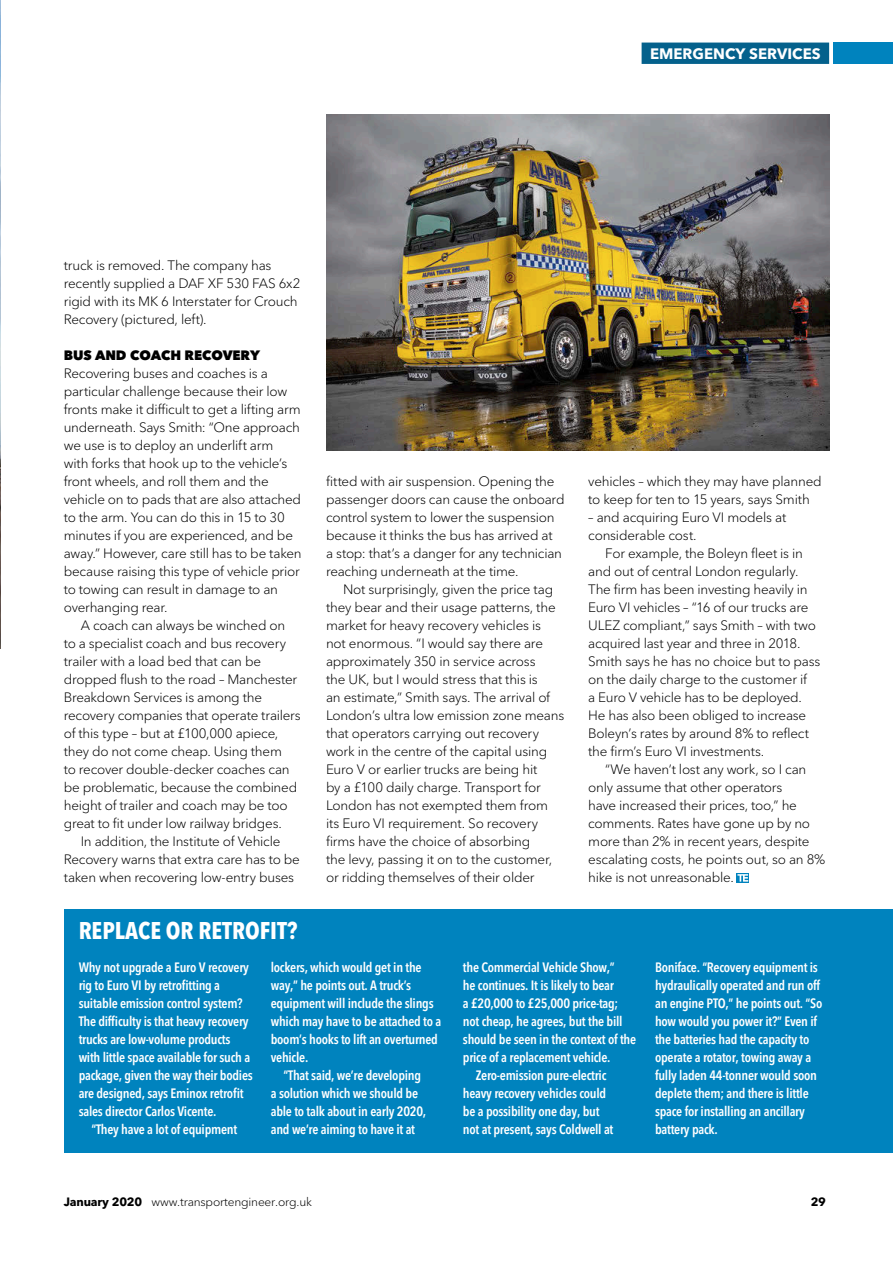
<style>
.page{position:relative;width:893px;height:1263px;background:#fff}
.page>*{position:absolute;margin:0;border:0;box-sizing:border-box;transform-origin:0 0}
.t1{font:700 condensed 24px "Avenir Next LT Pro";color:#fff}
.t2{font:700 15px "Avenir Next LT Pro";color:#fff}
.t3{font:300 13.5px/18px "Avenir Next LT Pro";letter-spacing:-.015em;color:#000}
.t4{font:600 condensed 13.5px/18px "Avenir Next LT Pro";letter-spacing:-.02em;color:#fff}
.t5{font:800 13.5px "Avenir Next LT Pro";letter-spacing:-.01em;color:#000}
.t6{font:300 12px "Avenir Next LT Pro";letter-spacing:-.015em;color:#000}
.t7{font:700 12px "Avenir Next LT Pro";color:#000}
.s1{font-weight:700}
</style>
<div class="page">
<img style="left:0;top:0;width:1px;height:648px">
<div style="left:833px;top:43px;width:60px;height:21px;background:#0083be"></div>
<div style="left:642px;top:43px;width:187px;height:21px;background:#04618c"></div>
<svg style="left:737px;top:873px;width:12px;height:10px"></svg>
<svg style="left:737px;top:874px;width:11px;height:7px"></svg>
<div style="left:64px;top:909px;width:829px;height:243px;background:#0083be"></div>
<img style="left:326px;top:115px;width:503px;height:335px">
<p class="t2" style="left:650px;top:44px;width:172px">EMERGENCY SERVICES</p>
<p class="t3" style="left:64px;top:256px;width:238px">truck is removed. The company has recently supplied a DAF XF 530 FAS 6x2 rigid with its MK 6 Interstater for Crouch Recovery (pictured, left).</p>
<p class="t5" style="left:64px;top:347px;width:198px">BUS AND COACH RECOVERY</p>
<p class="t3" style="left:64px;top:364px;width:239px">Recovering buses and coaches is a particular challenge because their low fronts make it difficult to get a lifting arm underneath. Says Smith: “One approach we use is to deploy an underlift arm<br>with forks that hook up to the vehicle’s front wheels, and roll them and the vehicle on to pads that are also attached to the arm. You can do this in 15 to 30 minutes if you are experienced, and be away.” However, care still has to be taken because raising this type of vehicle prior to towing can result in damage to an overhanging rear.</p>
<p class="t3" style="left:81px;top:616px;width:206px">A coach can always be winched on</p>
<p class="t3" style="left:64px;top:634px;width:224px">to a specialist coach and bus recovery</p>
<p class="t3" style="left:64px;top:652px;width:199px">trailer with a load bed that can be</p>
<p class="t3" style="left:64px;top:670px;width:235px">dropped flush to the road – Manchester</p>
<p class="t3" style="left:64px;top:688px;width:200px">Breakdown Services is among the</p>
<p class="t3" style="left:64px;top:706px;width:239px">recovery companies that operate trailers</p>
<p class="t3" style="left:64px;top:724px;width:216px">of this type – but at £100,000 apiece,</p>
<p class="t3" style="left:64px;top:742px;width:220px">they do not come cheap. Using them</p>
<p class="t3" style="left:64px;top:760px;width:227px">to recover double-decker coaches can</p>
<p class="t3" style="left:64px;top:778px;width:235px">be problematic, because the combined</p>
<p class="t3" style="left:64px;top:796px;width:225px">height of trailer and coach may be too</p>
<p class="t3" style="left:64px;top:814px;width:220px">great to fit under low railway bridges.</p>
<p class="t3" style="left:81px;top:832px;width:201px">In addition, the Institute of Vehicle</p>
<p class="t3" style="left:64px;top:850px;width:238px">Recovery warns that extra care has to be</p>
<p class="t3" style="left:64px;top:868px;width:232px">taken when recovering low-entry buses</p>
<p class="t3" style="left:326px;top:472px;width:240px">fitted with air suspension. Opening the passenger doors can cause the onboard control system to lower the suspension because it thinks the bus has arrived at<br>a stop: that’s a danger for any technician reaching underneath at the time.</p>
<p class="t3" style="left:326px;top:580px;width:240px;text-indent:17px">Not surprisingly, given the price tag they bear and their usage patterns, the market for heavy recovery vehicles is<br>not enormous. “I would say there are approximately 350 in service across<br>the UK, but I would stress that this is<br>an estimate,” Smith says. The arrival of London’s ultra low emission zone means that operators carrying out recovery work in the centre of the capital using Euro V or earlier trucks are being hit<br>by a £100 daily charge. Transport for London has not exempted them from its Euro VI requirement. So recovery firms have the choice of absorbing<br>the levy, passing it on to the customer, or ridding themselves of their older</p>
<p class="t3" style="left:588px;top:472px;width:235px">vehicles – which they may have planned to keep for ten to 15 years, says Smith</p>
<p class="t3" style="left:588px;top:508px;width:199px">– and acquiring Euro VI models at considerable cost.</p>
<p class="t3" style="left:588px;top:544px;width:234px;text-indent:17px">For example, the Boleyn fleet is in and out of central London regularly.<br>The firm has been investing heavily in Euro VI vehicles – “16 of our trucks are ULEZ compliant,” says Smith – with two acquired last year and three in 2018.<br>Smith says he has no choice but to pass on the daily charge to the customer if<br>a Euro V vehicle has to be deployed.<br>He has also been obliged to increase Boleyn’s rates by around 8% to reflect the firm’s Euro VI investments.</p>
<p class="t3" style="left:588px;top:760px;width:239px;text-indent:17px">“We haven’t lost any work, so I can only assume that other operators<br>have increased their prices, too,” he comments. Rates have gone up by no more than 2% in recent years, despite escalating costs, he points out, so an 8% hike is not unreasonable.</p>
<h1 class="t1" style="left:79px;top:916px;width:220px">REPLACE OR RETROFIT?</h1>
<p class="t4" style="left:79px;top:958px;width:176px">Why not upgrade a Euro V recovery rig to Euro VI by retrofitting a suitable emission control system?<br>The difficulty is that heavy recovery trucks are low-volume products with little space available for such a package, given the way their bodies are designed, says Eminox retrofit sales director Carlos Vicente.</p>
<p class="t4" style="left:91px;top:1120px;width:147px">“They have a lot of equipment</p>
<p class="t4" style="left:271px;top:958px;width:152px">lockers, which would get in the</p>
<p class="t4" style="left:271px;top:976px;width:142px">way,” he points out. A truck’s</p>
<p class="t4" style="left:271px;top:994px;width:164px">equipment will include the slings</p>
<p class="t4" style="left:271px;top:1012px;width:172px">which may have to be attached to a</p>
<p class="t4" style="left:271px;top:1030px;width:169px">boom’s hooks to lift an overturned</p>
<p class="t4" style="left:271px;top:1048px;width:39px">vehicle.</p>
<p class="t4" style="left:284px;top:1066px;width:139px">“That said, we’re developing</p>
<p class="t4" style="left:271px;top:1084px;width:149px">a solution which we should be</p>
<p class="t4" style="left:271px;top:1102px;width:157px">able to talk about in early 2020,</p>
<p class="t4" style="left:271px;top:1120px;width:146px">and we’re aiming to have it at</p>
<p class="t4" style="left:463px;top:958px;width:153px">the Commercial Vehicle Show,”</p>
<p class="t4" style="left:463px;top:976px;width:153px">he continues. It is likely to bear</p>
<p class="t4" style="left:463px;top:994px;width:157px">a £20,000 to £25,000 price-tag;</p>
<p class="t4" style="left:463px;top:1012px;width:161px">not cheap, he agrees, but the bill</p>
<p class="t4" style="left:463px;top:1030px;width:175px">should be seen in the context of the</p>
<p class="t4" style="left:463px;top:1048px;width:149px">price of a replacement vehicle.</p>
<p class="t4" style="left:476px;top:1066px;width:132px">Zero-emission pure-electric</p>
<p class="t4" style="left:463px;top:1084px;width:145px">heavy recovery vehicles could</p>
<p class="t4" style="left:463px;top:1102px;width:138px">be a possibility one day, but</p>
<p class="t4" style="left:463px;top:1120px;width:152px">not at present, says Coldwell at</p>
<p class="t4" style="left:655px;top:958px;width:169px">Boniface. “Recovery equipment is hydraulically operated and run off an engine PTO,” he points out. “So how would you power it?” Even if the batteries had the capacity to operate a rotator, towing away a fully laden 44-tonner would soon deplete them; and there is little space for installing an ancillary battery pack.</p>
<p class="t6" style="left:64px;top:1195px;width:250px"><span class="s1">January 2020</span> www.transportengineer.org.uk</p>
<p class="t7" style="left:811px;top:1194px;width:17px">29</p>
</div>
